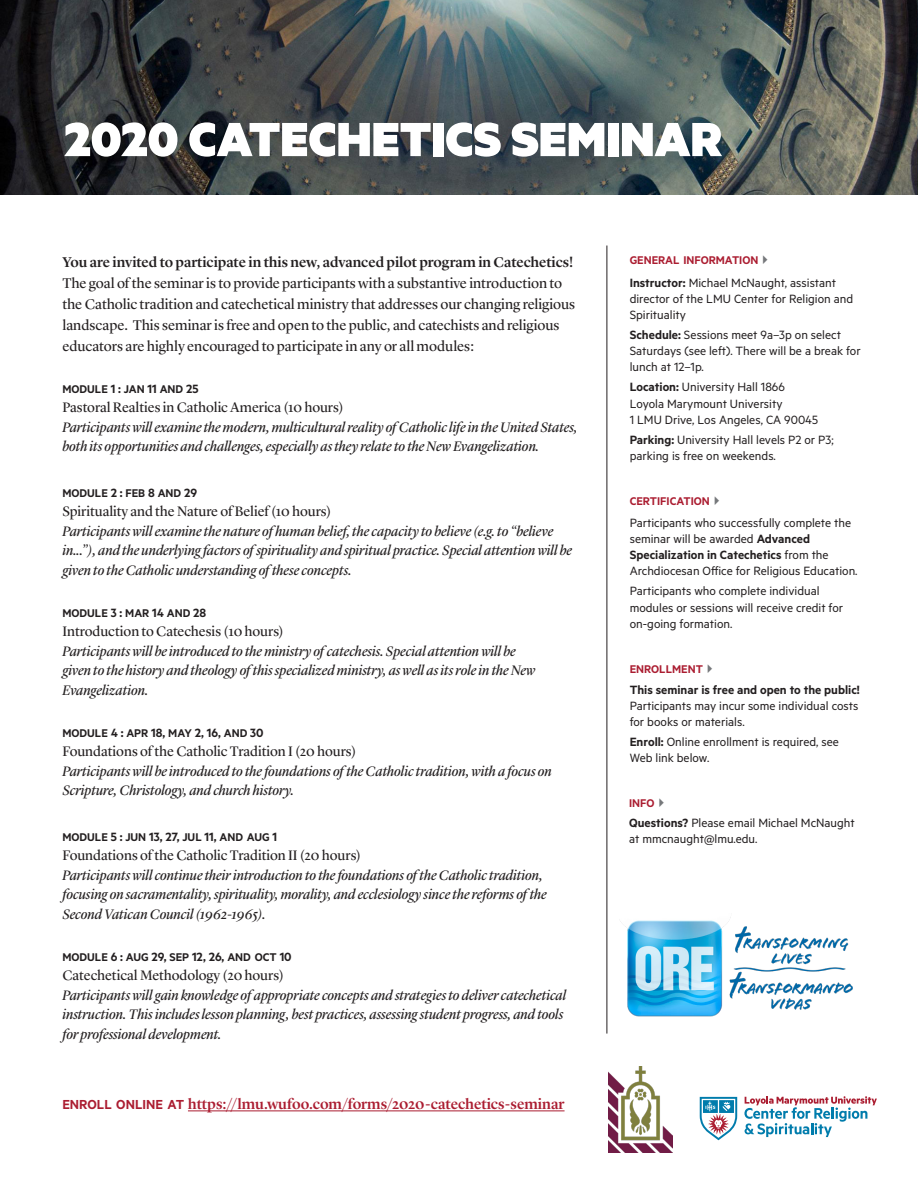
<style>
.page{position:relative;width:918px;height:1188px;background:#fff}
.page>*{position:absolute;margin:0;border:0;box-sizing:border-box;transform-origin:0 0}
.t1{font:900 54px "Metric";color:#fff}
.t2{font:500 15px "Lyon Display";color:#ab1d31}
.body{font:14.7px/21px "Lyon Display";color:#231f20}
.body-2{font:italic 14.25px/19.5px "Lyon Display";color:#231f20}
.t3{font:13.5px/16.2px "Metric";color:#231f20}
.body-3{font:600 12.6px "Metric";color:#231f20}
.t4{font:600 12.6px "Metric";color:#ab1d31}
.s1{font-weight:500}
.s2{font-size:13.5px}
.s3{font-style:normal}
.s4{font-family:"Metric";font-weight:600;font-size:14.7px}
.s5{font-weight:600}
</style>
<div class="page">
<img style="left:0;top:0;width:918px;height:194px">
<hr style="left:188px;top:1111px;width:377px;height:1px;background:#ab1d31">
<hr style="left:607px;top:246px;width:1px;height:788px;background:#231f20">
<img style="left:609px;top:1067px;width:63px;height:86px">
<img style="left:620px;top:917px;width:233px;height:100px">
<svg style="left:700px;top:1097px;width:37px;height:43px"></svg>
<svg style="left:744px;top:1096px;width:133px;height:41px"></svg>
<p class="t1" style="left:64px;top:105px;width:660px">2020 CATECHETICS SEMINAR</p>
<p class="body" style="left:62px;top:250px;width:514px"><span class="s1">You are invited to participate in this new, advanced pilot program in Catechetics!<br></span>The goal of the seminar is to provide participants with a substantive introduction to the Catholic tradition and catechetical ministry that addresses our changing religious landscape. This seminar is free and open to the public, and catechists and religious educators are highly encouraged to participate in any or all modules:</p>
<p class="body-3" style="left:62px;top:381px;width:138px">MODULE <span class="s2">1 :</span> JAN <span class="s2">11</span> AND <span class="s2">25</span></p>
<p class="body-2" style="left:62px;top:397px;width:517px"><span class="s3">Pastoral Realties in Catholic America (10 hours)<br></span>Participants will examine the modern, multicultural reality of Catholic life in the United States, both its opportunities and challenges, especially as they relate to the New Evangelization.</p>
<p class="body-3" style="left:62px;top:486px;width:136px">MODULE <span class="s2">2 :</span> FEB <span class="s2">8</span> AND <span class="s2">29</span></p>
<p class="body-2" style="left:62px;top:501px;width:511px"><span class="s3">Spirituality and the Nature of Belief (10 hours)<br></span>Participants will examine the nature of human belief, the capacity to believe (e.g. to “believe in...”), and the underlying factors of spirituality and spiritual practice. Special attention will be given to the Catholic understanding of these concepts.</p>
<p class="body-3" style="left:62px;top:605px;width:145px">MODULE <span class="s2">3 :</span> MAR <span class="s2">14</span> AND <span class="s2">28</span></p>
<p class="body-2" style="left:62px;top:621px;width:475px"><span class="s3">Introduction to Catechesis (10 hours)<br></span>Participants will be introduced to the ministry of catechesis. Special attention will be given to the history and theology of this specialized ministry, as well as its role in the New Evangelization.</p>
<p class="body-3" style="left:62px;top:725px;width:203px">MODULE <span class="s2">4 :</span> APR <span class="s2">18,</span> MAY <span class="s2">2, 16,</span> AND <span class="s2">30</span></p>
<p class="body-2" style="left:62px;top:741px;width:491px"><span class="s3">Foundations of the Catholic Tradition I (20 hours)<br></span>Participants will be introduced to the foundations of the Catholic tradition, with a focus on<br>Scripture, Christology, and church history.</p>
<p class="body-3" style="left:62px;top:829px;width:216px">MODULE <span class="s2">5 :</span> JUN <span class="s2">13, 27,</span> JUL <span class="s2">11,</span> AND AUG <span class="s2">1</span></p>
<p class="body-2" style="left:62px;top:845px;width:486px"><span class="s3">Foundations of the Catholic Tradition II (20 hours)<br></span>Participants will continue their introduction to the foundations of the Catholic tradition, focusing on sacramentality, spirituality, morality, and ecclesiology since the reforms of the Second Vatican Council (1962-1965).</p>
<p class="body-3" style="left:62px;top:949px;width:231px">MODULE <span class="s2">6 :</span> AUG <span class="s2">29,</span> SEP <span class="s2">12, 26,</span> AND OCT <span class="s2">10</span></p>
<p class="body-2" style="left:62px;top:965px;width:505px"><span class="s3">Catechetical Methodology (20 hours)<br></span>Participants will gain knowledge of appropriate concepts and strategies to deliver catechetical instruction. This includes lesson planning, best practices, assessing student progress, and tools for professional development.</p>
<p class="t2" style="left:62px;top:1093px;width:504px"><span class="s4">ENROLL ONLINE AT</span> https://lmu.wufoo.com/forms/2020-catechetics-seminar</p>
<p class="t4" style="left:630px;top:253px;width:130px">GENERAL INFORMATION</p>
<p class="t3" style="left:630px;top:274px;width:225px"><span class="s5">Instructor:</span> Michael McNaught, assistant director of the LMU Center for Religion and<br>Spirituality</p>
<p class="t3" style="left:630px;top:326px;width:232px"><span class="s5">Schedule:</span> Sessions meet 9a–3p on select<br>Saturdays (see left). There will be a break for lunch at 12–1p.</p>
<p class="t3" style="left:630px;top:379px;width:190px"><span class="s5">Location:</span> University Hall 1866<br>Loyola Marymount University<br>1 LMU Drive, Los Angeles, CA 90045</p>
<p class="t3" style="left:630px;top:431px;width:205px"><span class="s5">Parking:</span> University Hall levels P2 or P3; parking is free on weekends.</p>
<p class="t4" style="left:630px;top:493px;width:82px">CERTIFICATION</p>
<p class="t3" style="left:630px;top:514px;width:229px">Participants who successfully complete the seminar will be awarded <span class="s5">Advanced Specialization in Catechetics</span> from the Archdiocesan Office for Religious Education.</p>
<p class="t3" style="left:630px;top:583px;width:215px">Participants who complete individual modules or sessions will receive credit for on-going formation.</p>
<p class="t4" style="left:630px;top:662px;width:75px">ENROLLMENT</p>
<p class="t3" style="left:630px;top:681px;width:232px;text-align:justify"><span class="s5">This seminar is free and open to the public!<br></span>Participants may incur some individual costs for books or materials.</p>
<p class="t3" style="left:630px;top:733px;width:211px"><span class="s5">Enroll:</span> Online enrollment is required, see<br>Web link below.</p>
<p class="t4" style="left:629px;top:795px;width:27px">INFO</p>
<p class="t3" style="left:629px;top:814px;width:227px"><span class="s5">Questions?</span> Please email Michael McNaught at mmcnaught@lmu.edu.</p>
</div>
